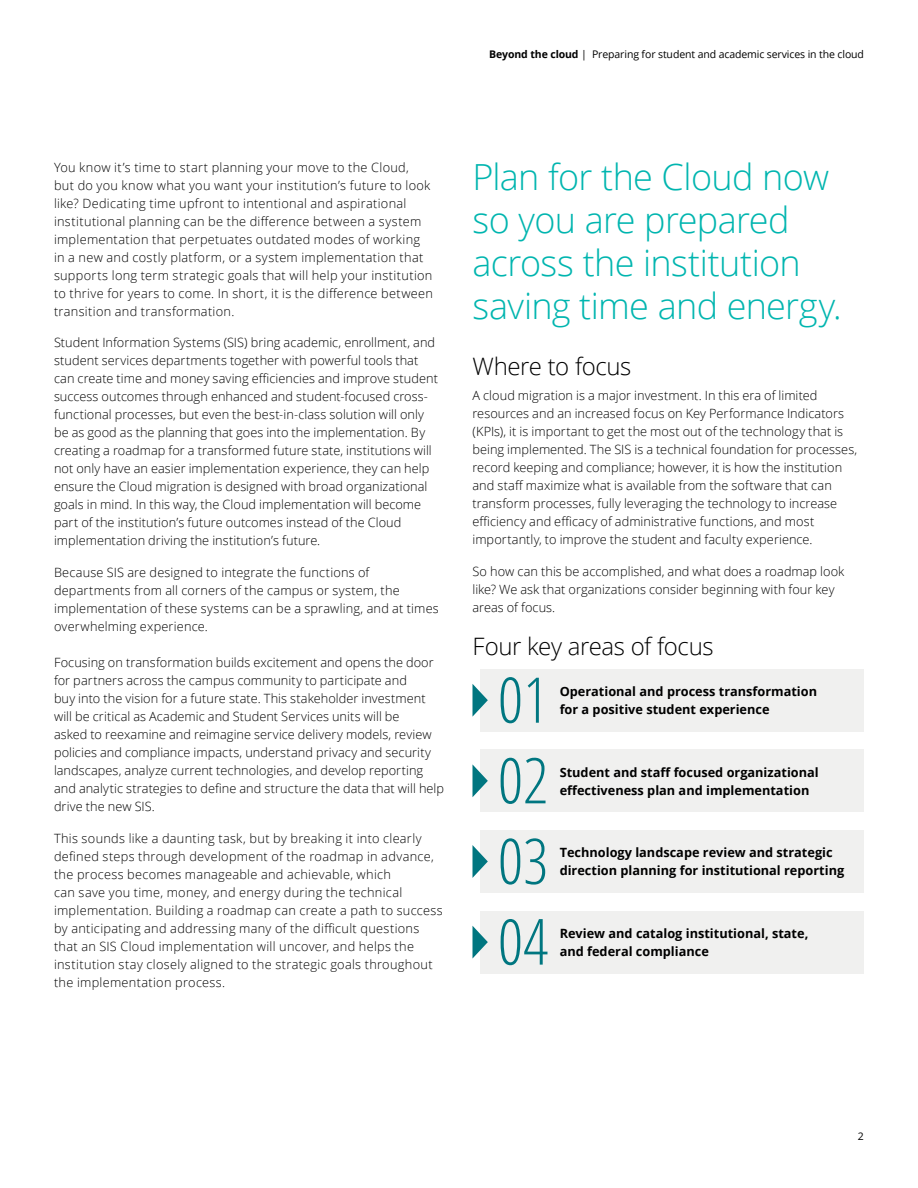
<style>
.page{position:relative;width:918px;height:1188px;background:#fff}
.page>*{position:absolute;margin:0;border:0;box-sizing:border-box;transform-origin:0 0}
.t1{font:300 condensed 63px/80.7px "Open Sans";color:#007680;text-align:justify}
.t2{font:300 36px/43.2px "Open Sans";letter-spacing:-.02em;color:#00b5af}
.t3{font:300 24px "Open Sans";letter-spacing:-.02em;color:#000}
.t4{font:300 12.75px/18px "Open Sans";letter-spacing:.01em;color:#000}
.t5{font:700 12.75px/18px "Open Sans";color:#000}
.t6{font:10.5px "Open Sans";letter-spacing:-.01em;color:#000}
.s1{font-weight:700}
</style>
<div class="page">
<div style="left:481px;top:669px;width:383px;height:63px;background:#f0f0ef"></div>
<div style="left:481px;top:749px;width:383px;height:63px;background:#f0f0ef"></div>
<div style="left:481px;top:830px;width:383px;height:63px;background:#f0f0ef"></div>
<div style="left:481px;top:911px;width:383px;height:63px;background:#f0f0ef"></div>
<svg style="left:472px;top:684px;width:16px;height:33px"></svg>
<svg style="left:472px;top:764px;width:16px;height:33px"></svg>
<svg style="left:472px;top:845px;width:16px;height:33px"></svg>
<svg style="left:472px;top:926px;width:16px;height:33px"></svg>
<p class="t6" style="left:489px;top:47px;width:376px"><span class="s1">Beyond the cloud</span> | Preparing for student and academic services in the cloud</p>
<p class="t4" style="left:54px;top:158px;width:381px">You know it’s time to start planning your move to the Cloud,<br>but do you know what you want your institution’s future to look like? Dedicating time upfront to intentional and aspirational institutional planning can be the difference between a system implementation that perpetuates outdated modes of working in a new and costly platform, or a system implementation that supports long term strategic goals that will help your institution to thrive for years to come. In short, it is the difference between transition and transformation.</p>
<p class="t4" style="left:54px;top:333px;width:386px">Student Information Systems (SIS) bring academic, enrollment, and student services departments together with powerful tools that can create time and money saving efficiencies and improve student success outcomes through enhanced and student-focused cross&shy;functional processes, but even the best-in-class solution will only be as good as the planning that goes into the implementation. By creating a roadmap for a transformed future state, institutions will not only have an easier implementation experience, they can help ensure the Cloud migration is designed with broad organizational goals in mind. In this way, the Cloud implementation will become part of the institution’s future outcomes instead of the Cloud implementation driving the institution’s future.</p>
<p class="t4" style="left:54px;top:563px;width:386px">Because SIS are designed to integrate the functions of departments from all corners of the campus or system, the implementation of these systems can be a sprawling, and at times overwhelming experience.</p>
<p class="t4" style="left:54px;top:653px;width:392px">Focusing on transformation builds excitement and opens the door for partners across the campus community to participate and<br>buy into the vision for a future state. This stakeholder investment will be critical as Academic and Student Services units will be<br>asked to reexamine and reimagine service delivery models, review policies and compliance impacts, understand privacy and security landscapes, analyze current technologies, and develop reporting and analytic strategies to define and structure the data that will help drive the new SIS.</p>
<p class="t4" style="left:54px;top:829px;width:390px">This sounds like a daunting task, but by breaking it into clearly defined steps through development of the roadmap in advance, the process becomes manageable and achievable, which<br>can save you time, money, and energy during the technical implementation. Building a roadmap can create a path to success by anticipating and addressing many of the difficult questions that an SIS Cloud implementation will uncover, and helps the institution stay closely aligned to the strategic goals throughout the implementation process.</p>
<h2 class="t2" style="left:472px;top:154px;width:371px">Plan for the Cloud now so you are prepared across the institution saving time and energy.</h2>
<h3 class="t3" style="left:472px;top:350px;width:160px">Where to focus</h3>
<p class="t4" style="left:472px;top:386px;width:386px">A cloud migration is a major investment. In this era of limited resources and an increased focus on Key Performance Indicators (KPIs), it is important to get the most out of the technology that is being implemented. The SIS is a technical foundation for processes, record keeping and compliance; however, it is how the institution and staff maximize what is available from the software that can transform processes, fully leveraging the technology to increase efficiency and efficacy of administrative functions, and most importantly, to improve the student and faculty experience.</p>
<p class="t4" style="left:472px;top:562px;width:373px">So how can this be accomplished, and what does a roadmap look like? We ask that organizations consider beginning with four key areas of focus.</p>
<h3 class="t3" style="left:472px;top:630px;width:243px">Four key areas of focus</h3>
<h1 class="t1" style="left:498px;top:657px;width:52px">01<br>02<br>03<br>04</h1>
<p class="t5" style="left:560px;top:682px;width:259px">Operational and process transformation for a positive student experience</p>
<p class="t5" style="left:560px;top:763px;width:261px">Student and staff focused organizational effectiveness plan and implementation</p>
<p class="t5" style="left:560px;top:843px;width:286px">Technology landscape review and strategic direction planning for institutional reporting</p>
<p class="t5" style="left:560px;top:924px;width:250px">Review and catalog institutional, state, and federal compliance</p>
<p class="t6" style="left:858px;top:1129px;width:8px">2</p>
</div>
